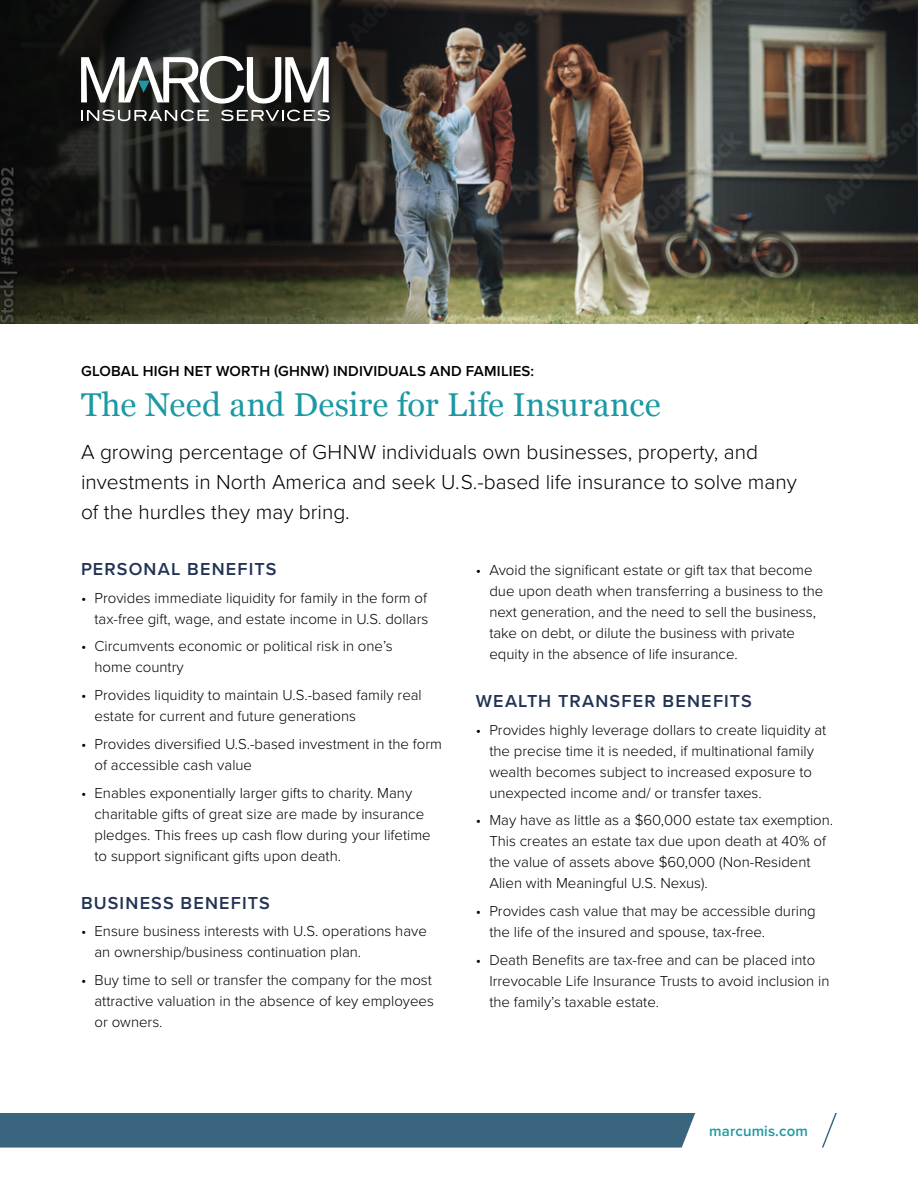
<style>
.page{position:relative;width:918px;height:1188px;background:#fff}
.page>*{position:absolute;margin:0;border:0;box-sizing:border-box;transform-origin:0 0}
.t1{font:33px "Georgia";letter-spacing:.005em;color:#1c99a4}
.t2{font:300 21px/30px "Proxima Nova";color:#000}
.t3{font:600 18px "Proxima Nova";letter-spacing:.065em;color:#233353}
.t4{font:300 15px/21px "Proxima Nova";color:#000}
.t5{font:600 15px "Proxima Nova";letter-spacing:.015em;color:#000}
.t6{font:600 15px "Proxima Nova";letter-spacing:.01em;color:#1c99a4}
</style>
<div class="page">
<img style="left:453px;top:0;width:465px;height:324px">
<svg style="left:0;top:0;width:453px;height:324px;background:#2b2b25"></svg>
<div style="left:0;top:1113px;width:695px;height:35px;background:#39667e"></div>
<svg style="left:822px;top:1113px;width:15px;height:35px"></svg>
<svg style="left:81px;top:110px;width:128px;height:11px"></svg>
<svg style="left:221px;top:110px;width:109px;height:11px"></svg>
<svg style="left:81px;top:56px;width:248px;height:48px"></svg>
<p class="t5" style="left:81px;top:360px;width:455px">GLOBAL HIGH NET WORTH (GHNW) INDIVIDUALS AND FAMILIES:</p>
<h1 class="t1" style="left:81px;top:380px;width:581px">The Need and Desire for Life Insurance</h1>
<h2 class="t2" style="left:81px;top:436px;width:717px">A growing percentage of GHNW individuals own businesses, property, and investments in North America and seek U.S.-based life insurance to solve many of the hurdles they may bring.</h2>
<p class="t3" style="left:81px;top:556px;width:197px">PERSONAL BENEFITS</p>
<p class="t4" style="left:81px;top:586px;width:349px;text-align:right">• Provides immediate liquidity for family in the form of tax-free gift, wage, and estate income in U.S. dollars</p>
<p class="t4" style="left:94px;top:635px;width:300px;text-indent:-14px">• Circumvents economic or political risk in one’s home country</p>
<p class="t4" style="left:94px;top:684px;width:329px;text-indent:-14px">• Provides liquidity to maintain U.S.-based family real estate for current and future generations</p>
<p class="t4" style="left:94px;top:733px;width:349px;text-indent:-14px">• Provides diversified U.S.-based investment in the form of accessible cash value</p>
<p class="t4" style="left:94px;top:781px;width:338px;text-indent:-14px">• Enables exponentially larger gifts to charity. Many charitable gifts of great size are made by insurance pledges. This frees up cash flow during your lifetime to support significant gifts upon death.</p>
<p class="t3" style="left:81px;top:889px;width:190px">BUSINESS BENEFITS</p>
<p class="t4" style="left:94px;top:920px;width:334px;text-indent:-14px">• Ensure business interests with U.S. operations have an ownership/business continuation plan.</p>
<p class="t4" style="left:94px;top:969px;width:341px;text-indent:-14px">• Buy time to sell or transfer the company for the most attractive valuation in the absence of key employees or owners.</p>
<p class="t4" style="left:489px;top:559px;width:336px;text-indent:-14px">• Avoid the significant estate or gift tax that become due upon death when transferring a business to the next generation, and the need to sell the business, take on debt, or dilute the business with private equity in the absence of life insurance.</p>
<p class="t3" style="left:476px;top:688px;width:278px">WEALTH TRANSFER BENEFITS</p>
<p class="t4" style="left:489px;top:718px;width:339px;text-indent:-14px">• Provides highly leverage dollars to create liquidity at the precise time it is needed, if multinational family wealth becomes subject to increased exposure to unexpected income and/ or transfer taxes.</p>
<p class="t4" style="left:489px;top:809px;width:345px;text-indent:-14px">• May have as little as a $60,000 estate tax exemption.<br>This creates an estate tax due upon death at 40% of the value of assets above $60,000 (Non-Resident Alien with Meaningful U.S. Nexus).</p>
<p class="t4" style="left:489px;top:900px;width:328px;text-indent:-14px">• Provides cash value that may be accessible during the life of the insured and spouse, tax-free.</p>
<p class="t4" style="left:489px;top:949px;width:342px;text-indent:-14px">• Death Benefits are tax-free and can be placed into<br>Irrevocable Life Insurance Trusts to avoid inclusion in the family’s taxable estate.</p>
<p class="t6" style="left:709px;top:1120px;width:100px">marcumis.com</p>
</div>
